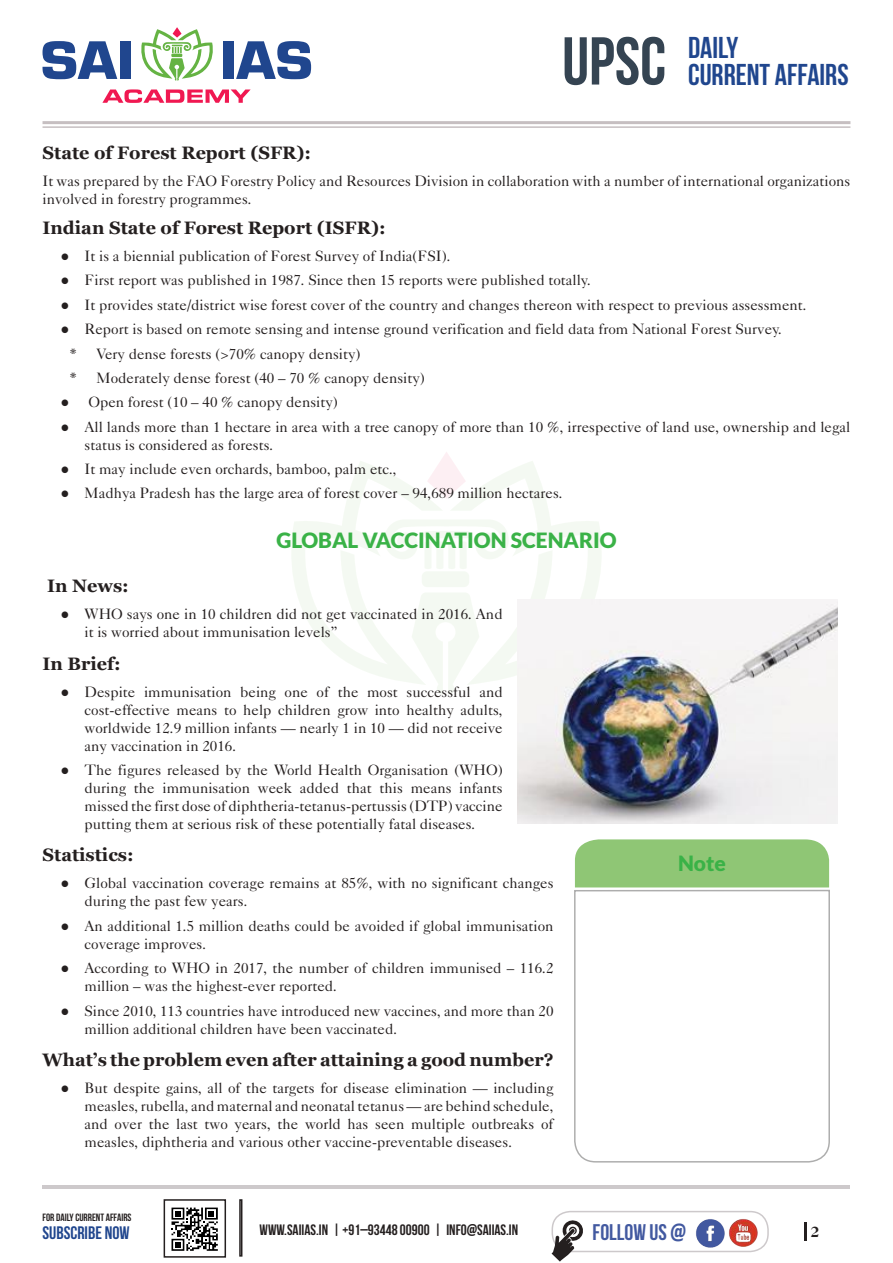
<style>
.page{position:relative;width:893px;height:1263px;background:#fff}
.page>*{position:absolute;margin:0;border:0;box-sizing:border-box;transform-origin:0 0}
.t1{font:700 67.5px "Bebas Neue";color:#354452}
.t2{font:700 30px/27px "Bebas Neue";color:#20468e}
.t3{font:700 22.5px "Bebas Neue";color:#4259a0}
.t4{font:900 21px "Lato";color:#3ab247}
.t5{font:700 18px "Georgia";color:#241f1f}
.t6{font:700 18px "Bebas Neue";color:#20468e}
.t7{font:15px/18px "Caslon Five Forty LT";color:#241f1f}
.t8{font:700 15px "Bebas Neue";color:#241f1f}
.t9{font:700 13.5px "Caslon";color:#241f1f}
.t10{font:700 10.5px "Bebas Neue";color:#241f1f}
.s1{font-family:"Georgia";font-weight:700}
</style>
<div class="page">
<hr style="left:43px;top:1185px;width:807px;height:4px;background:#cdc9cb">
<svg style="left:292px;top:452px;width:311px;height:242px"></svg>
<svg style="left:43px;top:41px;width:74px;height:38px"></svg>
<div style="left:120px;top:41px;width:11px;height:38px;background:#20468e"></div>
<div style="left:223px;top:41px;width:10px;height:38px;background:#20468e"></div>
<svg style="left:236px;top:41px;width:75px;height:38px"></svg>
<svg style="left:102px;top:89px;width:149px;height:14px"></svg>
<svg style="left:141px;top:27px;width:72px;height:54px"></svg>
<div style="left:575px;top:839px;width:254px;height:48px;background:#8fc675"></div>
<svg style="left:574px;top:889px;width:256px;height:274px"></svg>
<svg style="left:804px;top:1222px;width:2px;height:19px"></svg>
<svg style="left:171px;top:1207px;width:47px;height:44px"></svg>
<div style="left:164px;top:1199px;width:62px;height:58px;border:2px solid #241f1f"></div>
<div style="left:239px;top:1199px;width:3px;height:57px;border:2px solid #241f1f"></div>
<div style="left:552px;top:1211px;width:217px;height:41px;border:2px solid #cdc9cb;border-radius:18px"></div>
<img style="left:696px;top:1219px;width:29px;height:29px">
<img style="left:729px;top:1219px;width:29px;height:28px">
<svg style="left:552px;top:1219px;width:32px;height:42px"></svg>
<hr style="left:43px;top:121px;width:807px;height:3px;background:#c6bfc1">
<hr style="left:43px;top:126px;width:807px;height:2px;background:#c6bfc1">
<img style="left:518px;top:600px;width:319px;height:224px">
<h1 class="t1" style="left:562px;top:24px;width:105px">UPSC</h1>
<h2 class="t2" style="left:688px;top:34px;width:162px">DAILY<br>CURRENT AFFAIRS</h2>
<p class="t5" style="left:43px;top:143px;width:270px">State of Forest Report (SFR):</p>
<p class="t7" style="left:43px;top:172px;width:809px">It was prepared by the FAO Forestry Policy and Resources Division in collaboration with a number of international organizations involved in forestry programmes.</p>
<p class="t5" style="left:43px;top:218px;width:345px">Indian State of Forest Report (ISFR):</p>
<p class="t7" style="left:61px;top:247px;width:391px"><span class="s1">●</span> It is a biennial publication of Forest Survey of India(FSI).</p>
<p class="t7" style="left:61px;top:271px;width:532px"><span class="s1">●</span> First report was published in 1987. Since then 15 reports were published totally.</p>
<p class="t7" style="left:61px;top:295px;width:748px"><span class="s1">●</span> It provides state/district wise forest cover of the country and changes thereon with respect to previous assessment.</p>
<p class="t7" style="left:70px;top:317px;width:714px;line-height:24.3px;text-indent:-9px"><span class="s1">●</span> Report is based on remote sensing and intense ground verification and field data from National Forest Survey. * Very dense forests (&gt;70% canopy density)<br>* Moderately dense forest (40 – 70 % canopy density)</p>
<p class="t7" style="left:61px;top:393px;width:279px"><span class="s1">●</span> Open forest (10 – 40 % canopy density)</p>
<p class="t7" style="left:85px;top:417px;width:767px;text-indent:-24px"><span class="s1">●</span> All lands more than 1 hectare in area with a tree canopy of more than 10 %, irrespective of land use, ownership and legal status is considered as forests.</p>
<p class="t7" style="left:61px;top:460px;width:338px"><span class="s1">●</span> It may include even orchards, bamboo, palm etc.,</p>
<p class="t7" style="left:61px;top:484px;width:504px"><span class="s1">●</span> Madhya Pradesh has the large area of forest cover – 94,689 million hectares.</p>
<h3 class="t4" style="left:276px;top:528px;width:342px">GLOBAL VACCINATION SCENARIO</h3>
<p class="t5" style="left:47px;top:576px;width:83px">In News:</p>
<p class="t7" style="left:85px;top:605px;width:420px;text-indent:-24px"><span class="s1">●</span> WHO says one in 10 children did not get vaccinated in 2016. And it is worried about immunisation levels”</p>
<p class="t5" style="left:43px;top:653px;width:80px">In Brief:</p>
<p class="t7" style="left:85px;top:682px;width:420px;text-align:justify;text-indent:-24px"><span class="s1">●</span> Despite immunisation being one of the most successful and cost-effective means to help children grow into healthy adults, worldwide 12.9 million infants — nearly 1 in 10 — did not receive any vaccination in 2016.</p>
<p class="t7" style="left:85px;top:761px;width:420px;text-align:justify;text-indent:-24px"><span class="s1">●</span> The figures released by the World Health Organisation (WHO) during the immunisation week added that this means infants missed the first dose of diphtheria-tetanus-pertussis (DTP) vaccine putting them at serious risk of these potentially fatal diseases.</p>
<p class="t5" style="left:43px;top:845px;width:93px">Statistics:</p>
<p class="t7" style="left:85px;top:874px;width:471px;text-indent:-24px"><span class="s1">●</span> Global vaccination coverage remains at 85%, with no significant changes during the past few years.</p>
<p class="t7" style="left:85px;top:917px;width:470px;text-indent:-24px"><span class="s1">●</span> An additional 1.5 million deaths could be avoided if global immunisation coverage improves.</p>
<p class="t7" style="left:85px;top:959px;width:471px;text-indent:-24px"><span class="s1">●</span> According to WHO in 2017, the number of children immunised – 116.2 million – was the highest-ever reported.</p>
<p class="t7" style="left:85px;top:1001px;width:471px;text-indent:-24px"><span class="s1">●</span> Since 2010, 113 countries have introduced new vaccines, and more than 20 million additional children have been vaccinated.</p>
<p class="t5" style="left:43px;top:1050px;width:513px">What’s the problem even after attaining a good number?</p>
<p class="t7" style="left:85px;top:1079px;width:471px;text-align:justify;text-indent:-24px"><span class="s1">●</span> But despite gains, all of the targets for disease elimination — including measles, rubella, and maternal and neonatal tetanus — are behind schedule, and over the last two years, the world has seen multiple outbreaks of measles, diphtheria and various other vaccine-preventable diseases.</p>
<h3 class="t4" style="left:678px;top:850px;width:49px">Note</h3>
<p class="t10" style="left:43px;top:1211px;width:91px">FOR DAILY CURRENT AFFAIRS</p>
<p class="t6" style="left:43px;top:1223px;width:89px">SUBSCRIBE NOW</p>
<h3 class="t3" style="left:593px;top:1220px;width:95px">FOLLOW US @</h3>
<p class="t8" style="left:260px;top:1221px;width:260px">WWW.SAIIAS.IN | +91–93448 00900 | INFO@SAIIAS.IN</p>
<p class="t9" style="left:811px;top:1223px;width:10px">2</p>
</div>
